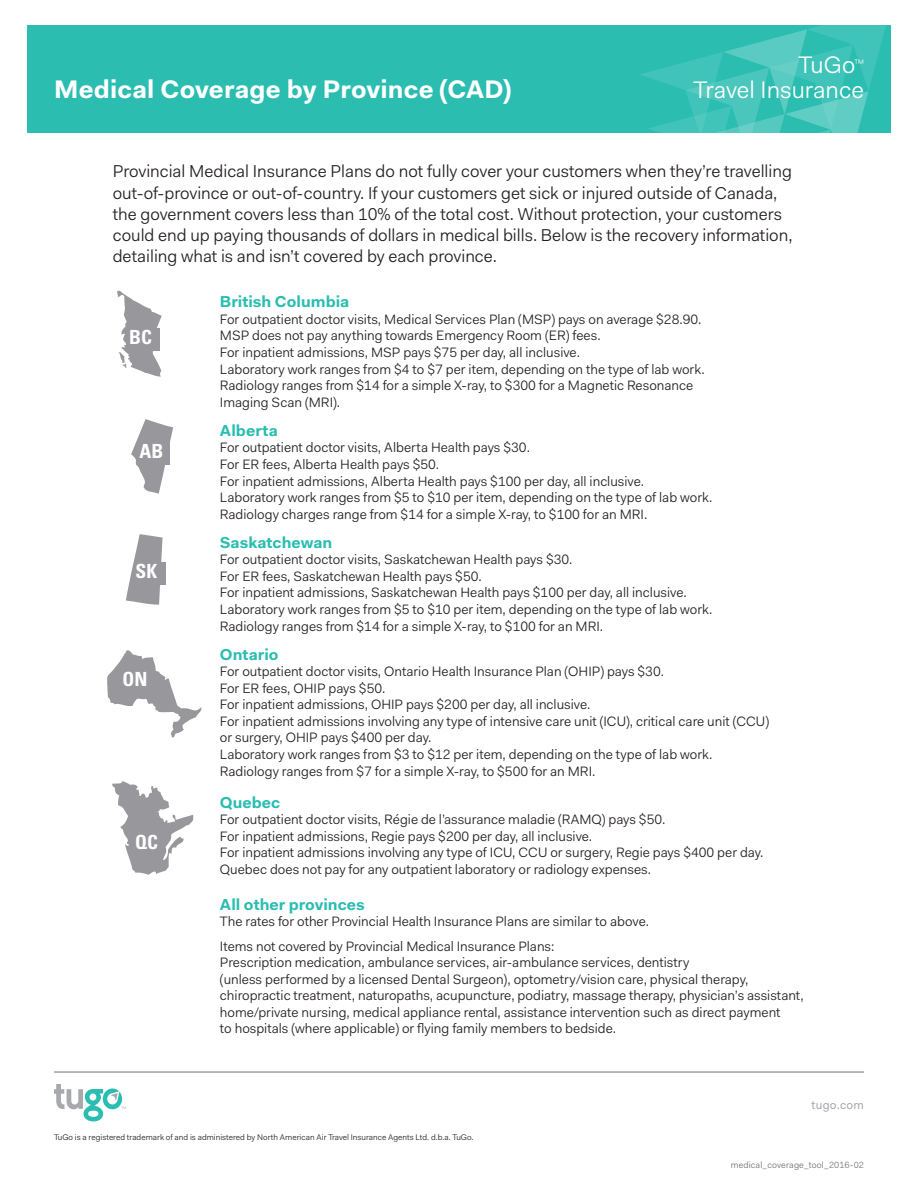
<style>
.page{position:relative;width:918px;height:1188px;background:#fff}
.page>*{position:absolute;margin:0;border:0;box-sizing:border-box;transform-origin:0 0}
.Main_header{font:700 25.5px "Fakt Pro";letter-spacing:.005em;color:#fff}
.Main_header-2{font:24px "Fakt Pro Blond";color:#fff}
.t1{font:700 condensed 19.5px "Univers";color:#fff}
.t2{font:17.25px/21.1px "Fakt Pro Blond";color:#231f20}
.t3{font:700 15.9px "Fakt Pro";color:#2abdb1}
.t4{font:13.65px/16.5px "Fakt Pro Blond";color:#231f20}
.t5{font:12px "Fakt Pro";letter-spacing:.02em;color:#a8a9ad}
.file_path{font:9px "Fakt Pro Blond";letter-spacing:.01em;color:#717074}
.legal{font:8.25px "Fakt Pro Blond";color:#231f20}
</style>
<div class="page">
<div style="left:27px;top:25px;width:864px;height:108px;background:#2abdb1"></div>
<svg style="left:640px;top:25px;width:246px;height:108px"></svg>
<svg style="left:117px;top:290px;width:45px;height:87px"></svg>
<div style="left:129px;top:329px;width:31px;height:22px;background:#98989c"></div>
<svg style="left:131px;top:419px;width:42px;height:75px"></svg>
<div style="left:140px;top:443px;width:30px;height:22px;background:#98989c"></div>
<svg style="left:126px;top:534px;width:37px;height:71px"></svg>
<div style="left:136px;top:562px;width:30px;height:23px;background:#98989c"></div>
<svg style="left:107px;top:650px;width:95px;height:88px"></svg>
<div style="left:123px;top:670px;width:30px;height:22px;background:#98989c"></div>
<svg style="left:112px;top:781px;width:82px;height:94px"></svg>
<div style="left:135px;top:833px;width:29px;height:21px;background:#98989c"></div>
<hr style="left:54px;top:1072px;width:810px;height:1px;background:#717074">
<svg style="left:54px;top:1084px;width:72px;height:37px"></svg>
<p class="Main_header" style="left:54px;top:73px;width:459px">Medical Coverage by Province (CAD)</p>
<p class="Main_header-2" style="left:799px;top:49px;width:67px">TuGo<sup>™</sup></p>
<p class="Main_header-2" style="left:694px;top:74px;width:172px">Travel Insurance</p>
<p class="t2" style="left:113px;top:161px;width:681px">Provincial Medical Insurance Plans do not fully cover your customers when they’re travelling out-of-province or out-of-country. If your customers get sick or injured outside of Canada, the government covers less than 10% of the total cost. Without protection, your customers could end up paying thousands of dollars in medical bills. Below is the recovery information, detailing what is and isn’t covered by each province.</p>
<p class="t1" style="left:129px;top:325px;width:24px">BC</p>
<p class="t1" style="left:140px;top:439px;width:25px">AB</p>
<p class="t1" style="left:136px;top:559px;width:23px">SK</p>
<p class="t1" style="left:123px;top:667px;width:26px">ON</p>
<p class="t1" style="left:135px;top:830px;width:24px">QC</p>
<p class="t3" style="left:220px;top:291px;width:131px">British Columbia</p>
<p class="t4" style="left:220px;top:311px;width:483px">For outpatient doctor visits, Medical Services Plan (MSP) pays on average $28.90.</p>
<p class="t4" style="left:220px;top:327px;width:382px">MSP does not pay anything towards Emergency Room (ER) fees.</p>
<p class="t4" style="left:220px;top:344px;width:362px">For inpatient admissions, MSP pays $75 per day, all inclusive.</p>
<p class="t4" style="left:220px;top:361px;width:486px">Laboratory work ranges from $4 to $7 per item, depending on the type of lab work.</p>
<p class="t4" style="left:220px;top:377px;width:475px">Radiology ranges from $14 for a simple X-ray, to $300 for a Magnetic Resonance<br>Imaging Scan (MRI).</p>
<p class="t3" style="left:220px;top:420px;width:59px">Alberta</p>
<p class="t4" style="left:220px;top:439px;width:312px">For outpatient doctor visits, Alberta Health pays $30.</p>
<p class="t4" style="left:220px;top:456px;width:221px">For ER fees, Alberta Health pays $50.</p>
<p class="t4" style="left:220px;top:472px;width:426px">For inpatient admissions, Alberta Health pays $100 per day, all inclusive.</p>
<p class="t4" style="left:220px;top:489px;width:494px">Laboratory work ranges from $5 to $10 per item, depending on the type of lab work.</p>
<p class="t4" style="left:220px;top:506px;width:429px">Radiology charges range from $14 for a simple X-ray, to $100 for an MRI.</p>
<p class="t3" style="left:220px;top:532px;width:114px">Saskatchewan</p>
<p class="t4" style="left:220px;top:551px;width:354px">For outpatient doctor visits, Saskatchewan Health pays $30.</p>
<p class="t4" style="left:220px;top:568px;width:263px">For ER fees, Saskatchewan Health pays $50.</p>
<p class="t4" style="left:220px;top:584px;width:468px">For inpatient admissions, Saskatchewan Health pays $100 per day, all inclusive.</p>
<p class="t4" style="left:220px;top:601px;width:494px">Laboratory work ranges from $5 to $10 per item, depending on the type of lab work.</p>
<p class="t4" style="left:220px;top:618px;width:385px">Radiology ranges from $14 for a simple X-ray, to $100 for an MRI.</p>
<p class="t3" style="left:220px;top:644px;width:60px">Ontario</p>
<p class="t4" style="left:220px;top:663px;width:446px">For outpatient doctor visits, Ontario Health Insurance Plan (OHIP) pays $30.</p>
<p class="t4" style="left:220px;top:680px;width:167px">For ER fees, OHIP pays $50.</p>
<p class="t4" style="left:220px;top:696px;width:372px">For inpatient admissions, OHIP pays $200 per day, all inclusive.</p>
<p class="t4" style="left:220px;top:713px;width:551px">For inpatient admissions involving any type of intensive care unit (ICU), critical care unit (CCU) or surgery, OHIP pays $400 per day.</p>
<p class="t4" style="left:220px;top:746px;width:494px">Laboratory work ranges from $3 to $12 per item, depending on the type of lab work.</p>
<p class="t4" style="left:220px;top:763px;width:377px">Radiology ranges from $7 for a simple X-ray, to $500 for an MRI.</p>
<p class="t3" style="left:220px;top:791px;width:62px">Quebec</p>
<p class="t4" style="left:220px;top:811px;width:447px">For outpatient doctor visits, Régie de l’assurance maladie (RAMQ) pays $50.</p>
<p class="t4" style="left:220px;top:828px;width:374px">For inpatient admissions, Regie pays $200 per day, all inclusive.</p>
<p class="t4" style="left:220px;top:844px;width:545px">For inpatient admissions involving any type of ICU, CCU or surgery, Regie pays $400 per day.</p>
<p class="t4" style="left:220px;top:861px;width:433px">Quebec does not pay for any outpatient laboratory or radiology expenses.</p>
<p class="t3" style="left:220px;top:893px;width:146px">All other provinces</p>
<p class="t4" style="left:220px;top:913px;width:431px">The rates for other Provincial Health Insurance Plans are similar to above.</p>
<p class="t4" style="left:220px;top:938px;width:336px">Items not covered by Provincial Medical Insurance Plans:</p>
<p class="t4" style="left:220px;top:954px;width:585px">Prescription medication, ambulance services, air-ambulance services, dentistry<br>(unless performed by a licensed Dental Surgeon), optometry/vision care, physical therapy, chiropractic treatment, naturopaths, acupuncture, podiatry, massage therapy, physician’s assistant, home/private nursing, medical appliance rental, assistance intervention such as direct payment<br>to hospitals (where applicable) or flying family members to bedside.</p>
<p class="legal" style="left:54px;top:1131px;width:421px">TuGo is a registered trademark of and is administered by North American Air Travel Insurance Agents Ltd. d.b.a. TuGo.</p>
<p class="t5" style="left:812px;top:1097px;width:54px">tugo.com</p>
<p class="file_path" style="left:731px;top:1159px;width:135px">medical_coverage_tool_2016-02</p>
</div>
